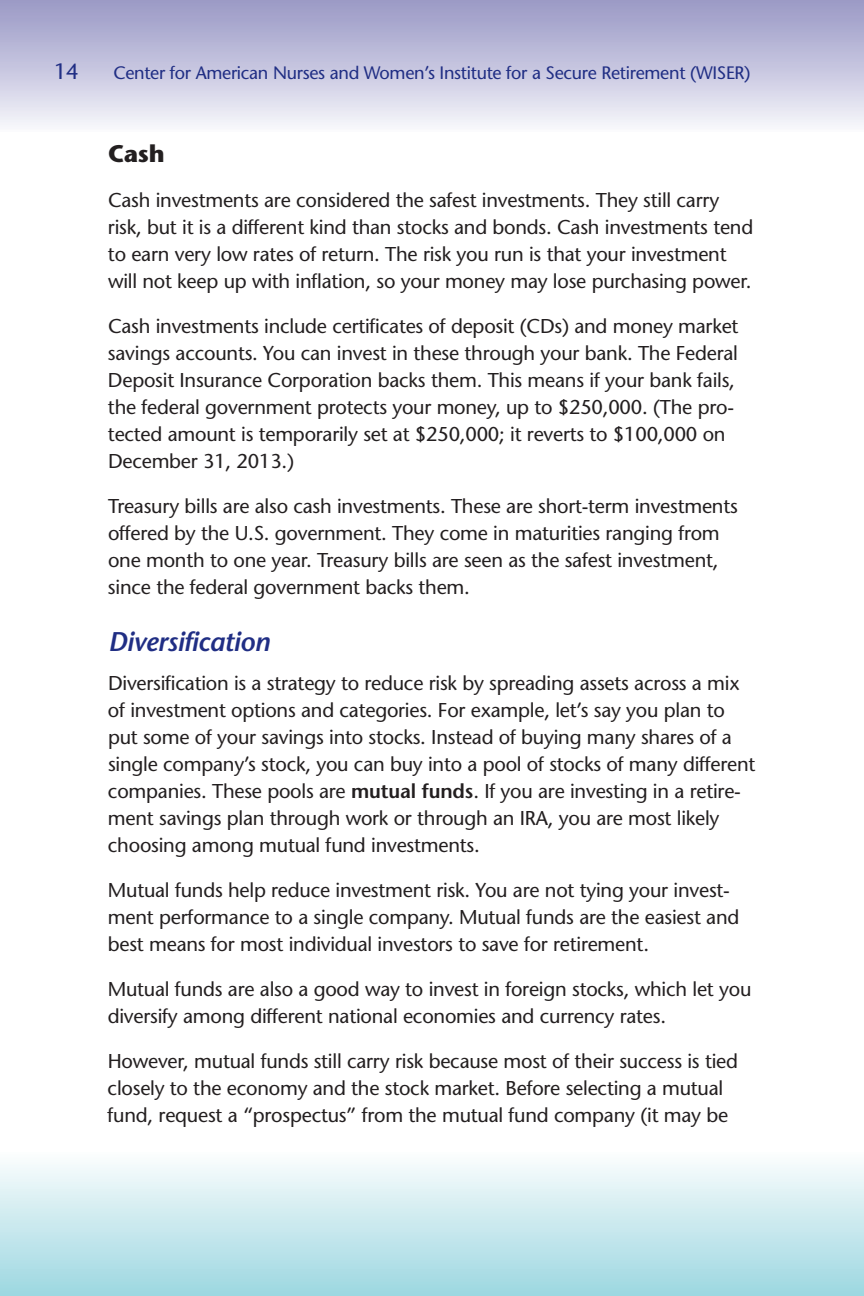
<style>
.page{position:relative;width:864px;height:1296px;background:#fff}
.page>*{position:absolute;margin:0;border:0;box-sizing:border-box;transform-origin:0 0}
.t1{font:italic 600 27px "Stone Sans";letter-spacing:-.015em;color:#202e84}
.t2{font:700 24px "Stone Sans";color:#231f20}
.t3{font:22px "Stone Sans";color:#202e84}
.t4{font:20px/27px "Stone Sans";letter-spacing:-.01em;color:#231f20}
.t5{font:18px "Stone Sans";letter-spacing:-.015em;color:#202e84}
.s1{font-weight:600}
</style>
<div class="page">
<div style="left:0;top:0;width:864px;height:132px;background:linear-gradient(to bottom,#9896c4,#f6f6fb)"></div>
<div style="left:0;top:1152px;width:864px;height:144px;background:linear-gradient(to bottom,#fcfdfd,#9dd7e1)"></div>
<p class="t3" style="left:54px;top:63px;width:26px">14</p>
<p class="t5" style="left:113px;top:66px;width:639px">Center for American Nurses and Women’s Institute for a Secure Retirement (WISER)</p>
<p class="t2" style="left:108px;top:144px;width:58px">Cash</p>
<p class="t4" style="left:108px;top:188px;width:647px">Cash investments are considered the safest investments. They still carry risk, but it is a different kind than stocks and bonds. Cash investments tend to earn very low rates of return. The risk you run is that your investment will not keep up with inflation, so your money may lose purchasing power.</p>
<p class="t4" style="left:108px;top:314px;width:632px">Cash investments include certificates of deposit (CDs) and money market savings accounts. You can invest in these through your bank. The Federal Deposit Insurance Corporation backs them. This means if your bank fails, the federal government protects your money, up to $250,000. (The pro&shy;tected amount is temporarily set at $250,000; it reverts to $100,000 on December 31, 2013.)</p>
<p class="t4" style="left:108px;top:494px;width:631px">Treasury bills are also cash investments. These are short-term investments offered by the U.S. government. They come in maturities ranging from one month to one year. Treasury bills are seen as the safest investment, since the federal government backs them.</p>
<h1 class="t1" style="left:108px;top:631px;width:163px">Diversification</h1>
<p class="t4" style="left:108px;top:671px;width:649px">Diversification is a strategy to reduce risk by spreading assets across a mix of investment options and categories. For example, let’s say you plan to put some of your savings into stocks. Instead of buying many shares of a single company’s stock, you can buy into a pool of stocks of many different companies. These pools are <span class="s1">mutual funds</span>. If you are investing in a retire&shy;ment savings plan through work or through an IRA, you are most likely choosing among mutual fund investments.</p>
<p class="t4" style="left:108px;top:878px;width:633px">Mutual funds help reduce investment risk. You are not tying your invest&shy;ment performance to a single company. Mutual funds are the easiest and best means for most individual investors to save for retirement.</p>
<p class="t4" style="left:108px;top:977px;width:645px">Mutual funds are also a good way to invest in foreign stocks, which let you diversify among different national economies and currency rates.</p>
<p class="t4" style="left:108px;top:1049px;width:632px">However, mutual funds still carry risk because most of their success is tied closely to the economy and the stock market. Before selecting a mutual fund, request a “prospectus” from the mutual fund company (it may be</p>
</div>
